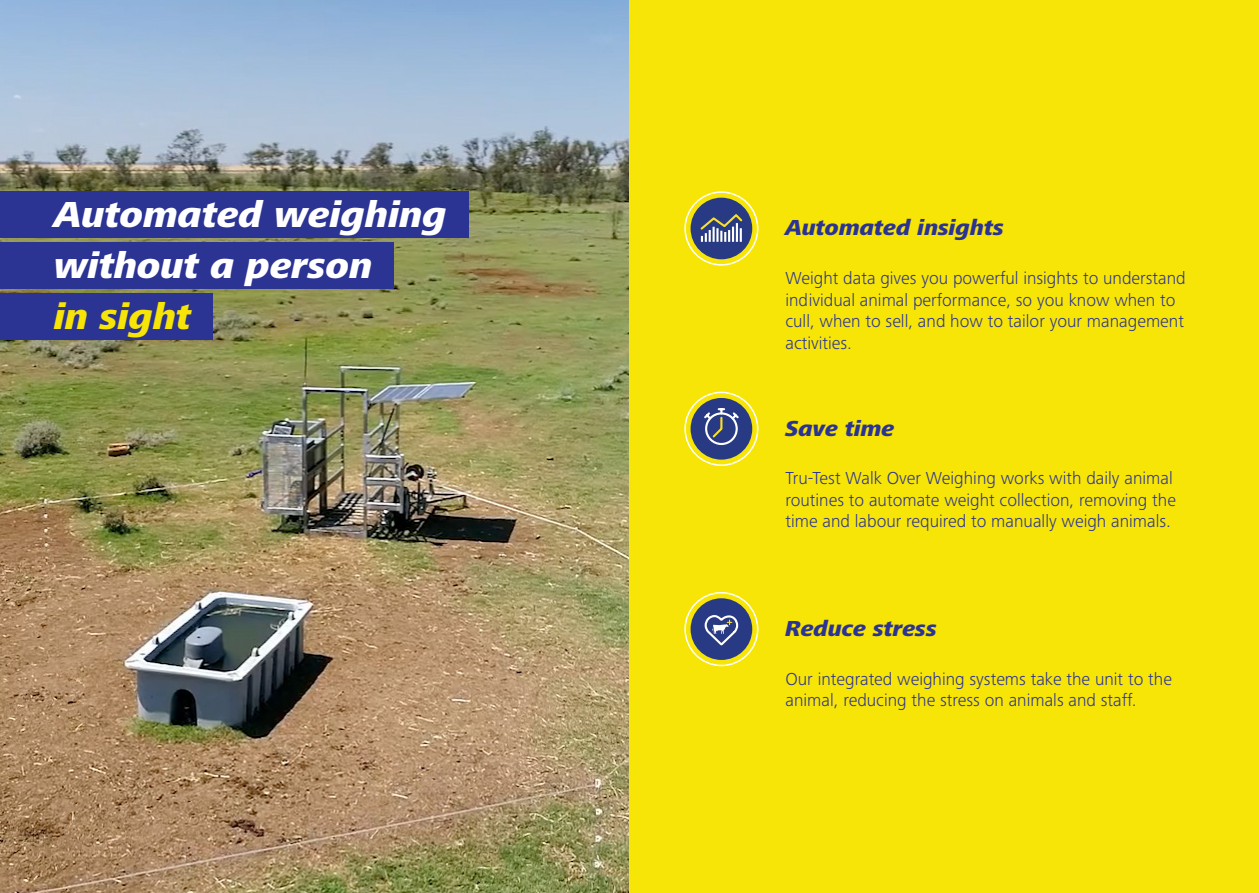
<style>
.page{position:relative;width:1259px;height:893px;background:#fff}
.page>*{position:absolute;margin:0;border:0;box-sizing:border-box;transform-origin:0 0}
.H1{font:italic 800 37.5px "Frutiger Next Pro";color:#fff}
.H1-2{font:italic 800 37.5px "Frutiger Next Pro";color:#f7e507}
.t1{font:italic 800 22.5px "Frutiger Next Pro";color:#2b3393}
.t2{font:300 18px/21.6px "Frutiger Next Pro";color:#2b3393}
</style>
<div class="page">
<img style="left:0;top:0;width:629px;height:893px">
<div style="left:0;top:191px;width:468px;height:46px;background:#2b3393"></div>
<div style="left:0;top:242px;width:394px;height:46px;background:#2b3393"></div>
<div style="left:0;top:293px;width:213px;height:46px;background:#2b3393"></div>
<div style="left:629px;top:0;width:630px;height:893px;background:#f7e507"></div>
<svg style="left:684px;top:392px;width:74px;height:74px"></svg>
<svg style="left:684px;top:191px;width:74px;height:75px"></svg>
<svg style="left:684px;top:592px;width:74px;height:74px"></svg>
<p class="H1" style="left:54px;top:193px;width:394px">Automated weighing</p>
<p class="H1" style="left:54px;top:244px;width:320px">without a person</p>
<p class="H1-2" style="left:54px;top:295px;width:139px">in sight</p>
<p class="t1" style="left:785px;top:215px;width:220px">Automated insights</p>
<p class="t2" style="left:785px;top:267px;width:402px">Weight data gives you powerful insights to understand individual animal performance, so you know when to cull, when to sell, and how to tailor your management activities.</p>
<p class="t1" style="left:785px;top:415px;width:111px">Save time</p>
<p class="t2" style="left:785px;top:467px;width:392px">Tru-Test Walk Over Weighing works with daily animal routines to automate weight collection, removing the time and labour required to manually weigh animals.</p>
<p class="t1" style="left:785px;top:616px;width:153px">Reduce stress</p>
<p class="t2" style="left:785px;top:668px;width:388px">Our integrated weighing systems take the unit to the animal, reducing the stress on animals and staff.</p>
</div>
